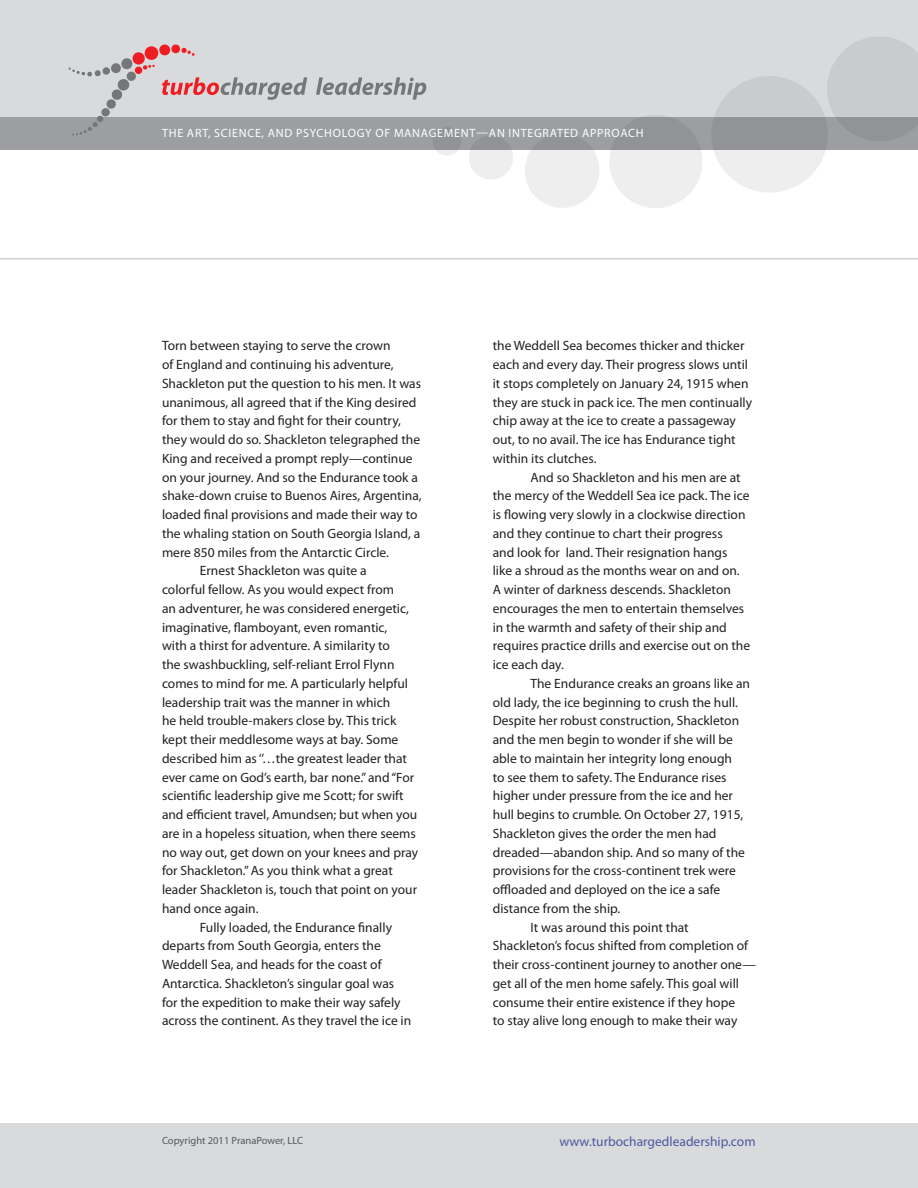
<style>
.page{position:relative;width:918px;height:1188px;background:#fff}
.page>*{position:absolute;margin:0;border:0;box-sizing:border-box;transform-origin:0 0}
.t1{font:13.5px/18.8px "Myriad Pro";color:#231f20}
.t2{font:13.5px "Myriad Pro";color:#4c59a0}
.t3{font:12px "Myriad Pro";letter-spacing:.06em;color:#fff}
.t4{font:10.5px "Myriad Pro";color:#57585a}
</style>
<div class="page">
<div style="left:0;top:0;width:918px;height:150px;background:#d9dadc"></div>
<div style="left:0;top:1123px;width:918px;height:65px;background:#d9dadc"></div>
<div style="left:0;top:117px;width:918px;height:33px;background:#9c9ea2"></div>
<svg style="left:433px;top:37px;width:485px;height:171px"></svg>
<svg style="left:69px;top:44px;width:238px;height:92px"></svg>
<svg style="left:316px;top:77px;width:110px;height:23px"></svg>
<hr style="left:0;top:258px;width:918px;height:1px;background:#b6b7bb">
<p class="t3" style="left:162px;top:126px;width:483px">the art, science, And PSYCHOLOGY of management—an integrated approach</p>
<p class="t1" style="left:162px;top:336px;width:230px">Torn between staying to serve the crown</p>
<p class="t1" style="left:162px;top:355px;width:233px">of England and continuing his adventure,</p>
<p class="t1" style="left:162px;top:374px;width:261px">Shackleton put the question to his men. It was</p>
<p class="t1" style="left:162px;top:392px;width:256px">unanimous, all agreed that if the King desired</p>
<p class="t1" style="left:162px;top:411px;width:240px">for them to stay and fight for their country,</p>
<p class="t1" style="left:162px;top:430px;width:260px">they would do so. Shackleton telegraphed the</p>
<p class="t1" style="left:162px;top:449px;width:252px">King and received a prompt reply—continue</p>
<p class="t1" style="left:162px;top:467px;width:257px">on your journey. And so the Endurance took a</p>
<p class="t1" style="left:162px;top:486px;width:261px">shake-down cruise to Buenos Aires, Argentina,</p>
<p class="t1" style="left:162px;top:505px;width:257px">loaded final provisions and made their way to</p>
<p class="t1" style="left:162px;top:524px;width:260px">the whaling station on South Georgia Island, a</p>
<p class="t1" style="left:162px;top:542px;width:229px">mere 850 miles from the Antarctic Circle.</p>
<p class="t1" style="left:200px;top:561px;width:168px">Ernest Shackleton was quite a</p>
<p class="t1" style="left:162px;top:580px;width:234px">colorful fellow. As you would expect from</p>
<p class="t1" style="left:162px;top:599px;width:248px">an adventurer, he was considered energetic,</p>
<p class="t1" style="left:162px;top:617px;width:227px">imaginative, flamboyant, even romantic,</p>
<p class="t1" style="left:162px;top:636px;width:230px">with a thirst for adventure. A similarity to</p>
<p class="t1" style="left:162px;top:655px;width:234px">the swashbuckling, self-reliant Errol Flynn</p>
<p class="t1" style="left:162px;top:674px;width:248px">comes to mind for me. A particularly helpful</p>
<p class="t1" style="left:162px;top:692px;width:230px">leadership trait was the manner in which</p>
<p class="t1" style="left:162px;top:711px;width:236px">he held trouble-makers close by. This trick</p>
<p class="t1" style="left:162px;top:730px;width:238px">kept their meddlesome ways at bay. Some</p>
<p class="t1" style="left:162px;top:749px;width:247px">described him as ‘’…the greatest leader that</p>
<p class="t1" style="left:162px;top:767px;width:254px">ever came on God’s earth, bar none.” and “For</p>
<p class="t1" style="left:162px;top:786px;width:243px">scientific leadership give me Scott; for swift</p>
<p class="t1" style="left:162px;top:805px;width:257px">and efficient travel, Amundsen; but when you</p>
<p class="t1" style="left:162px;top:824px;width:255px">are in a hopeless situation, when there seems</p>
<p class="t1" style="left:162px;top:843px;width:258px">no way out, get down on your knees and pray</p>
<p class="t1" style="left:162px;top:861px;width:232px">for Shackleton.” As you think what a great</p>
<p class="t1" style="left:162px;top:880px;width:257px">leader Shackleton is, touch that point on your</p>
<p class="t1" style="left:162px;top:899px;width:98px">hand once again.</p>
<p class="t1" style="left:200px;top:918px;width:194px">Fully loaded, the Endurance finally</p>
<p class="t1" style="left:162px;top:936px;width:220px">departs from South Georgia, enters the</p>
<p class="t1" style="left:162px;top:955px;width:222px">Weddell Sea, and heads for the coast of</p>
<p class="t1" style="left:162px;top:974px;width:234px">Antarctica. Shackleton’s singular goal was</p>
<p class="t1" style="left:162px;top:993px;width:240px">for the expedition to make their way safely</p>
<p class="t1" style="left:162px;top:1011px;width:251px">across the continent. As they travel the ice in</p>
<p class="t1" style="left:493px;top:336px;width:261px">the Weddell Sea becomes thicker and thicker each and every day. Their progress slows until it stops completely on January 24, 1915 when they are stuck in pack ice. The men continually chip away at the ice to create a passageway out, to no avail. The ice has Endurance tight within its clutches.</p>
<p class="t1" style="left:493px;top:468px;width:259px;text-indent:38px">And so Shackleton and his men are at the mercy of the Weddell Sea ice pack. The ice is flowing very slowly in a clockwise direction and they continue to chart their progress<br>and look for land. Their resignation hangs like a shroud as the months wear on and on.<br>A winter of darkness descends. Shackleton encourages the men to entertain themselves in the warmth and safety of their ship and requires practice drills and exercise out on the ice each day.</p>
<p class="t1" style="left:531px;top:674px;width:221px">The Endurance creaks an groans like an</p>
<p class="t1" style="left:493px;top:693px;width:247px">old lady, the ice beginning to crush the hull.</p>
<p class="t1" style="left:493px;top:711px;width:248px">Despite her robust construction, Shackleton</p>
<p class="t1" style="left:493px;top:730px;width:242px">and the men begin to wonder if she will be</p>
<p class="t1" style="left:493px;top:749px;width:241px">able to maintain her integrity long enough</p>
<p class="t1" style="left:493px;top:768px;width:235px">to see them to safety. The Endurance rises</p>
<p class="t1" style="left:493px;top:786px;width:242px">higher under pressure from the ice and her</p>
<p class="t1" style="left:493px;top:805px;width:252px">hull begins to crumble. On October 27, 1915,</p>
<p class="t1" style="left:493px;top:824px;width:225px">Shackleton gives the order the men had</p>
<p class="t1" style="left:493px;top:843px;width:254px">dreaded—abandon ship. And so many of the</p>
<p class="t1" style="left:493px;top:861px;width:245px">provisions for the cross-continent trek were</p>
<p class="t1" style="left:493px;top:880px;width:229px">offloaded and deployed on the ice a safe</p>
<p class="t1" style="left:493px;top:899px;width:129px">distance from the ship.</p>
<p class="t1" style="left:531px;top:918px;width:160px">It was around this point that</p>
<p class="t1" style="left:493px;top:936px;width:257px">Shackleton’s focus shifted from completion of</p>
<p class="t1" style="left:493px;top:955px;width:265px">their cross-continent journey to another one—</p>
<p class="t1" style="left:493px;top:974px;width:248px">get all of the men home safely. This goal will</p>
<p class="t1" style="left:493px;top:993px;width:244px">consume their entire existence if they hope</p>
<p class="t1" style="left:493px;top:1011px;width:246px">to stay alive long enough to make their way</p>
<p class="t4" style="left:162px;top:1134px;width:142px">Copyright 2011 PranaPower, LLC</p>
<p class="t2" style="left:559px;top:1133px;width:198px">www.turbochargedleadership.com</p>
</div>
